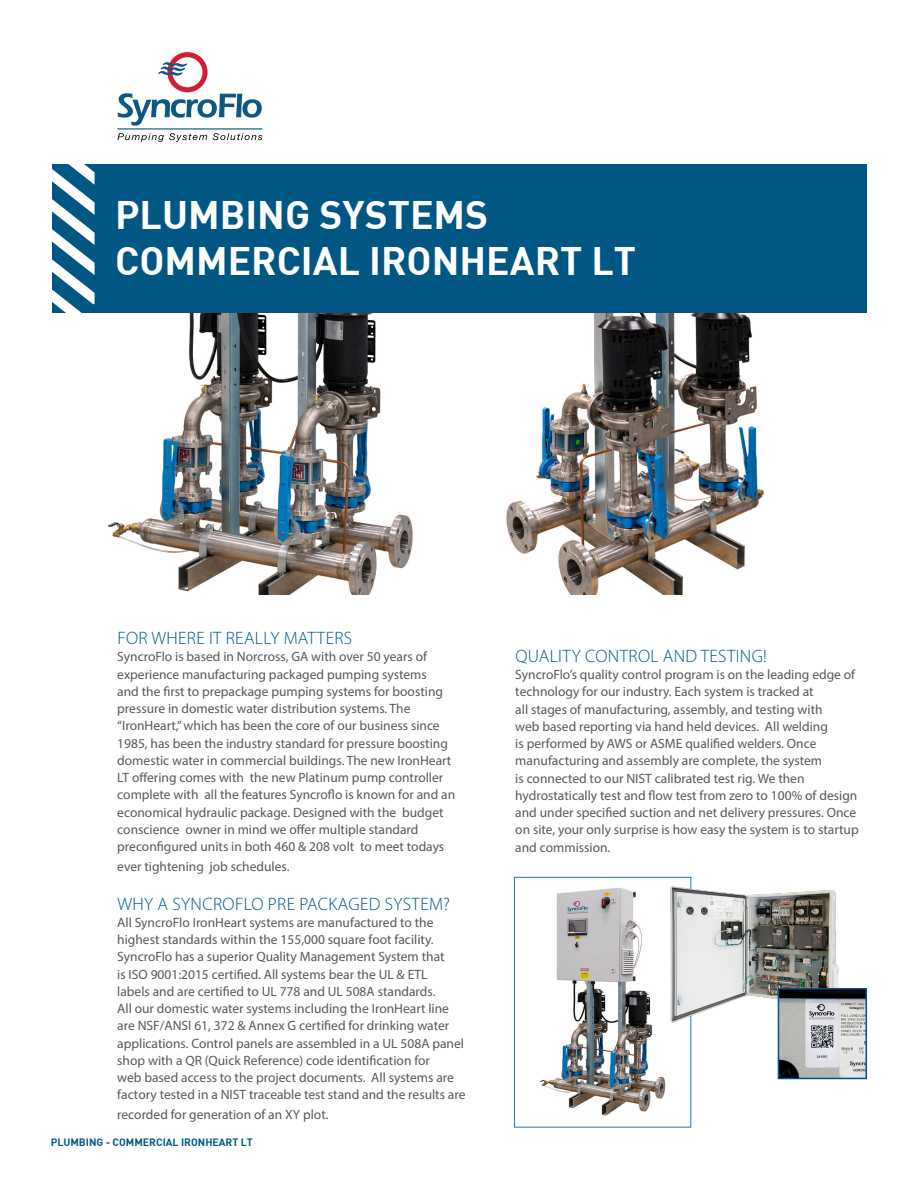
<style>
.page{position:relative;width:918px;height:1188px;background:#fff}
.page>*{position:absolute;margin:0;border:0;box-sizing:border-box;transform-origin:0 0}
.t1{font:39px/46.5px "DIN Bold";color:#fff}
.t2{font:300 18px "Myriad Pro";letter-spacing:.02em;color:#005783}
.t3{font:13.5px/17.2px "Myriad Pro";color:#57585a}
.t4{font:10.5px "DIN Bold";color:#005783}
</style>
<div class="page">
<img style="left:108px;top:313px;width:656px;height:282px">
<div style="left:52px;top:164px;width:814px;height:149px;background:#005783"></div>
<svg style="left:52px;top:164px;width:43px;height:149px"></svg>
<img style="left:540px;top:888px;width:126px;height:228px">
<div style="left:514px;top:877px;width:177px;height:251px;border:1px solid #1d73ba"></div>
<img style="left:670px;top:886px;width:169px;height:137px">
<img style="left:781px;top:991px;width:83px;height:85px">
<div style="left:778px;top:988px;width:89px;height:91px;border:2px solid #005783"></div>
<svg style="left:118px;top:93px;width:144px;height:33px"></svg>
<div style="left:167px;top:52px;width:41px;height:40px;border:5px solid #ce1f36;border-radius:50%"></div>
<hr style="left:117px;top:128px;width:145px;height:2px;background:#0c5783">
<svg style="left:117px;top:133px;width:90px;height:9px"></svg>
<svg style="left:213px;top:133px;width:49px;height:7px"></svg>
<svg style="left:158px;top:62px;width:29px;height:14px"></svg>
<p class="t1" style="left:115px;top:190px;width:523px">PLUMBING SYSTEMS<br>COMMERCIAL IRONHEART LT</p>
<p class="t2" style="left:117px;top:628px;width:236px">FOR WHERE IT REALLY MATTERS</p>
<p class="t3" style="left:117px;top:648px;width:339px">SyncroFlo is based in Norcross, GA with over 50 years of experience manufacturing packaged pumping systems<br>and the first to prepackage pumping systems for boosting pressure in domestic water distribution systems. The “IronHeart,” which has been the core of our business since 1985, has been the industry standard for pressure boosting domestic water in commercial buildings. The new IronHeart LT offering comes with the new Platinum pump controller complete with all the features Syncroflo is known for and an economical hydraulic package. Designed with the budget conscience owner in mind we offer multiple standard preconfigured units in both 460 &amp; 208 volt to meet todays</p>
<p class="t3" style="left:117px;top:857px;width:174px">ever tightening job schedules.</p>
<p class="t2" style="left:117px;top:894px;width:334px">WHY A SYNCROFLO PRE PACKAGED SYSTEM?</p>
<p class="t3" style="left:117px;top:914px;width:350px">All SyncroFlo IronHeart systems are manufactured to the highest standards within the 155,000 square foot facility.<br>SyncroFlo has a superior Quality Management System that<br>is ISO 9001:2015 certified. All systems bear the UL &amp; ETL<br>labels and are certified to UL 778 and UL 508A standards.<br>All our domestic water systems including the IronHeart line are NSF/ANSI 61, 372 &amp; Annex G certified for drinking water applications. Control panels are assembled in a UL 508A panel shop with a QR (Quick Reference) code identification for<br>web based access to the project documents. All systems are factory tested in a NIST traceable test stand and the results are</p>
<p class="t3" style="left:117px;top:1106px;width:213px">recorded for generation of an XY plot.</p>
<p class="t4" style="left:51px;top:1135px;width:204px">PLUMBING - COMMERCIAL IRONHEART LT</p>
<p class="t2" style="left:515px;top:646px;width:253px">QUALITY CONTROL AND TESTING!</p>
<p class="t3" style="left:515px;top:666px;width:341px">SyncroFlo’s quality control program is on the leading edge of technology for our industry. Each system is tracked at</p>
<p class="t3" style="left:515px;top:700px;width:309px">all stages of manufacturing, assembly, and testing with</p>
<p class="t3" style="left:515px;top:717px;width:314px">web based reporting via hand held devices. All welding</p>
<p class="t3" style="left:515px;top:735px;width:345px">is performed by AWS or ASME qualified welders. Once manufacturing and assembly are complete, the system<br>is connected to our NIST calibrated test rig. We then hydrostatically test and flow test from zero to 100% of design and under specified suction and net delivery pressures. Once on site, your only surprise is how easy the system is to startup and commission.</p>
</div>
